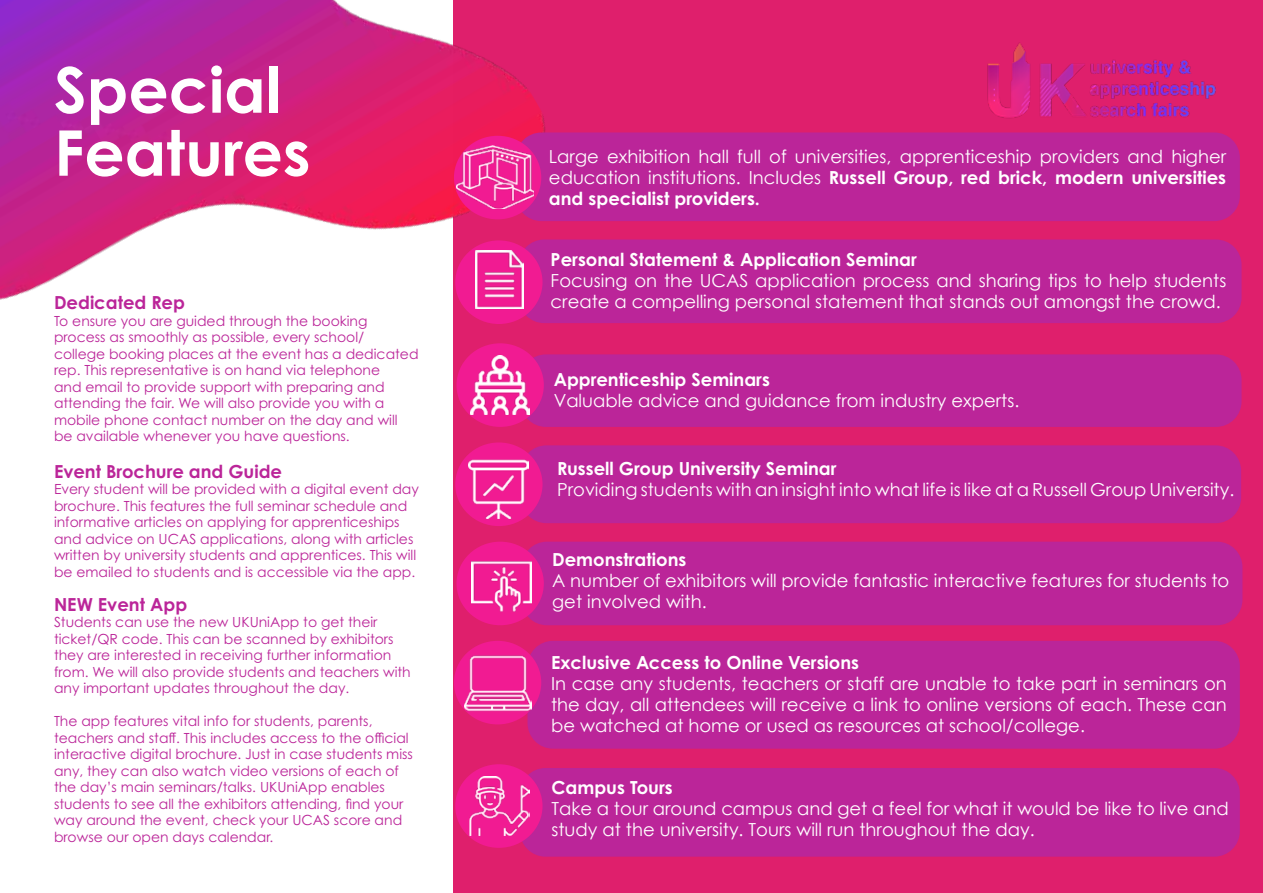
<style>
.page{position:relative;width:1263px;height:893px;background:#fff}
.page>*{position:absolute;margin:0;border:0;box-sizing:border-box;transform-origin:0 0}
.t1{font:700 63px/63px "Century Gothic Pro";color:#fff}
.t2{font:18px/21px "Century Gothic";color:#fff}
.t3{font:700 18px/21px "Century Gothic Pro";color:#fff}
.t4{font:700 18px "Century Gothic Pro";color:#bb2599}
.t5{font:13.95px/16.5px "Century Gothic Pro";color:#bb2599}
.s1{font-family:"Century Gothic";font-weight:400}
</style>
<div class="page">
<div style="left:454px;top:0;width:809px;height:893px;background:#df1f6c"></div>
<div style="left:519px;top:239px;width:722px;height:84px;background:#bb2599;border-radius:26px"></div>
<div style="left:520px;top:354px;width:721px;height:73px;background:#bb2599;border-radius:26px"></div>
<div style="left:521px;top:445px;width:720px;height:78px;background:#bb2599;border-radius:26px"></div>
<div style="left:521px;top:542px;width:721px;height:83px;background:#bb2599;border-radius:26px"></div>
<div style="left:527px;top:641px;width:713px;height:108px;background:#bb2599;border-radius:26px"></div>
<div style="left:455px;top:442px;width:87px;height:84px;background:#f11b92;border-radius:50%"></div>
<div style="left:456px;top:542px;width:88px;height:83px;background:#f11b92;border-radius:50%"></div>
<div style="left:454px;top:641px;width:87px;height:83px;background:#f11b92;border-radius:50%"></div>
<img style="left:472px;top:485px;width:57px;height:33px">
<img style="left:471px;top:561px;width:60px;height:51px">
<img style="left:464px;top:650px;width:67px;height:66px">
<img style="left:987px;top:42px;width:229px;height:77px">
<div style="left:520px;top:768px;width:720px;height:89px;background:#bb2599;border-radius:26px"></div>
<div style="left:455px;top:764px;width:87px;height:84px;background:#f11b92;border-radius:50%"></div>
<img style="left:0;top:0;width:567px;height:485px">
<img style="left:470px;top:776px;width:59px;height:60px">
<div style="left:516px;top:132px;width:724px;height:89px;background:#bb2599;border-radius:26px"></div>
<div style="left:454px;top:136px;width:87px;height:83px;background:#f11b92;border-radius:50%"></div>
<img style="left:457px;top:146px;width:77px;height:63px">
<h1 class="t1" style="left:54px;top:58px;width:258px">Special<br>Features</h1>
<p class="t4" style="left:54px;top:291px;width:132px">Dedicated Rep</p>
<p class="t5" style="left:54px;top:312px;width:366px">To ensure you are guided through the booking process as smoothly as possible, every school/ college booking places at the event has a dedicated rep. This representative is on hand via telephone<br>and email to provide support with preparing and attending the fair. We will also provide you with a mobile phone contact number on the day and will be available whenever you have questions.</p>
<p class="t4" style="left:54px;top:460px;width:230px">Event Brochure and Guide</p>
<p class="t5" style="left:54px;top:481px;width:366px">Every student will be provided with a digital event day brochure. This features the full seminar schedule and informative articles on applying for apprenticeships and advice on UCAS applications, along with articles written by university students and apprentices. This will be emailed to students and is accessible via the app.</p>
<p class="t4" style="left:54px;top:593px;width:135px">NEW Event App</p>
<p class="t5" style="left:54px;top:614px;width:358px">Students can use the new UKUniApp to get their ticket/QR code. This can be scanned by exhibitors they are interested in receiving further information from. We will also provide students and teachers with any important updates throughout the day.</p>
<p class="t5" style="left:54px;top:713px;width:360px">The app features vital info for students, parents, teachers and staff. This includes access to the official interactive digital brochure. Just in case students miss any, they can also watch video versions of each of the day’s main seminars/talks. UKUniApp enables students to see all the exhibitors attending, find your way around the event, check your UCAS score and browse our open days calendar.</p>
<p class="t2" style="left:549px;top:145px;width:679px">Large exhibition hall full of universities, apprenticeship providers and higher</p>
<p class="t3" style="left:549px;top:166px;width:679px"><span class="s1">education institutions. Includes</span> Russell Group, red brick, modern universities and specialist providers.</p>
<p class="t3" style="left:551px;top:249px;width:368px">Personal Statement &amp; Application Seminar</p>
<p class="t2" style="left:551px;top:270px;width:677px">Focusing on the UCAS application process and sharing tips to help students create a compelling personal statement that stands out amongst the crowd.</p>
<p class="t3" style="left:554px;top:369px;width:218px">Apprenticeship Seminars</p>
<p class="t2" style="left:554px;top:390px;width:467px">Valuable advice and guidance from industry experts.</p>
<p class="t3" style="left:557px;top:458px;width:281px">Russell Group University Seminar</p>
<p class="t2" style="left:557px;top:479px;width:679px">Providing students with an insight into what life is like at a Russell Group University.</p>
<p class="t3" style="left:552px;top:549px;width:136px">Demonstrations</p>
<p class="t2" style="left:552px;top:570px;width:679px">A number of exhibitors will provide fantastic interactive features for students to get involved with.</p>
<p class="t3" style="left:551px;top:652px;width:310px">Exclusive Access to Online Versions</p>
<p class="t2" style="left:551px;top:673px;width:677px;text-align:justify">In case any students, teachers or staff are unable to take part in seminars on the day, all attendees will receive a link to online versions of each. These can be watched at home or used as resources at school/college.</p>
<p class="t3" style="left:551px;top:777px;width:123px">Campus Tours</p>
<p class="t2" style="left:551px;top:798px;width:679px">Take a tour around campus and get a feel for what it would be like to live and study at the university. Tours will run throughout the day.</p>
</div>
